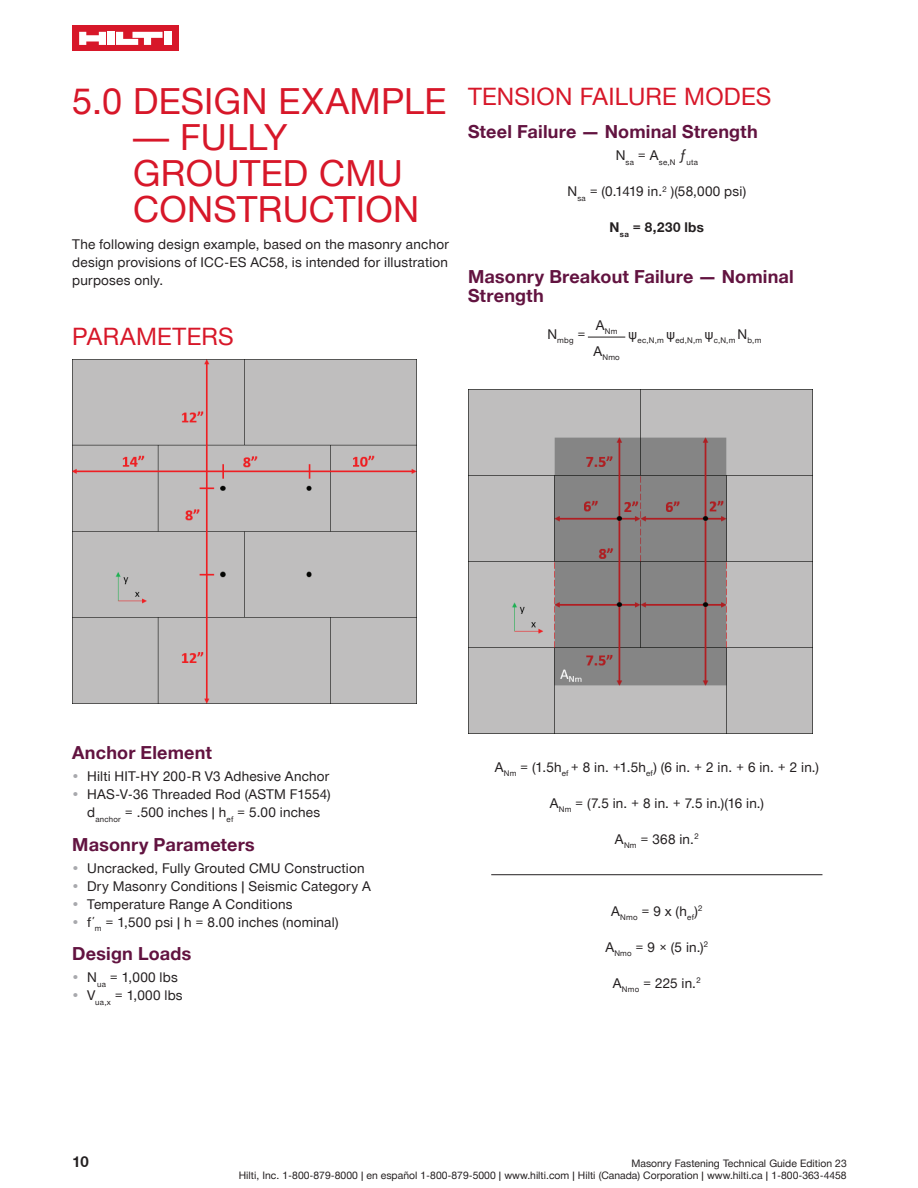
<style>
.page{position:relative;width:918px;height:1188px;background:#fff}
.page>*{position:absolute;margin:0;border:0;box-sizing:border-box;transform-origin:0 0}
.t1{font:36px/36px "Hilti";letter-spacing:.005em;color:#d71729}
.t2{font:24px "Hilti";letter-spacing:.01em;color:#d71729}
.t3{font:700 18px/18.9px "Hilti";letter-spacing:.01em;color:#621340}
.t4{font:700 15px "Hilti";color:#231f20}
.t5{font:13.5px/18px "Hilti";letter-spacing:.015em;color:#231f20;text-align:justify}
.t6{font:700 13.5px "Hilti";letter-spacing:.03em;color:#231f20}
.t7{font:10.35px/11.9px "Hilti";color:#231f20;text-align:right}
.t8{font:7.8px/16.6px "Hilti";letter-spacing:.03em;color:#231f20}
.s1{color:#a8a9ad}
</style>
<div class="page">
<div style="left:72px;top:26px;width:106px;height:25px;background:#d71729"></div>
<div style="left:107px;top:32px;width:8px;height:13px;background:#fff"></div>
<div style="left:164px;top:32px;width:7px;height:13px;background:#fff"></div>
<svg style="left:79px;top:32px;width:27px;height:13px"></svg>
<svg style="left:116px;top:32px;width:47px;height:13px"></svg>
<div style="left:72px;top:359px;width:345px;height:345px;background:#bfbebe"></div>
<hr style="left:588px;top:337px;width:37px;height:1px;background:#231f20">
<img style="left:468px;top:389px;width:345px;height:345px">
<hr style="left:491px;top:874px;width:331px;height:1px;background:#231f20">
<h1 class="t1" style="left:72px;top:83px;width:376px">5.0 DESIGN EXAMPLE</h1>
<h1 class="t1" style="left:133px;top:119px;width:287px">— FULLY<br>GROUTED CMU<br>CONSTRUCTION</h1>
<p class="t5" style="left:72px;top:235px;width:378px">The following design example, based on the masonry anchor design provisions of ICC-ES AC58, is intended for illustration purposes only.</p>
<h2 class="t2" style="left:72px;top:319px;width:163px">PARAMETERS</h2>
<h2 class="t2" style="left:468px;top:79px;width:305px">TENSION FAILURE MODES</h2>
<h3 class="t3" style="left:468px;top:122px;width:291px">Steel Failure — Nominal Strength</h3>
<p class="t8" style="left:616px;top:153px;width:84px"><sup>N</sup>sa <sup>=</sup> <sup>A</sup>se,N <sup>ƒ</sup>uta</p>
<p class="t5" style="left:567px;top:182px;width:180px">N<sub>sa</sub> = (0.1419 in.<sup>2</sup> )(58,000 psi)</p>
<p class="t6" style="left:610px;top:218px;width:96px">N<sub>sa</sub> = 8,230 lbs</p>
<h3 class="t3" style="left:468px;top:267px;width:327px">Masonry Breakout Failure — Nominal<br>Strength</h3>
<p class="t8" style="left:547px;top:332px;width:40px"><sup>N</sup>mbg <sup>=</sup></p>
<p class="t8" style="left:593px;top:332px;width:169px;text-indent:2px"><sup>A</sup>Nm <sup>ψ</sup>ec,N,m <sup>ψ</sup>ed,N,m <sup>ψ</sup>c,N,m <sup>N</sup>b,m<br><sup>A</sup>Nmo</p>
<h3 class="t3" style="left:72px;top:743px;width:141px">Anchor Element</h3>
<p class="t5" style="left:72px;top:767px;width:259px"><span class="s1">•</span> Hilti HIT-HY 200-R V3 Adhesive Anchor</p>
<p class="t5" style="left:72px;top:785px;width:260px;text-align:center"><span class="s1">•</span> HAS-V-36 Threaded Rod (ASTM F1554) d<sub>anchor</sub> = .500 inches | h<sub>ef</sub> = 5.00 inches</p>
<h3 class="t3" style="left:72px;top:834px;width:184px">Masonry Parameters</h3>
<p class="t5" style="left:72px;top:859px;width:294px"><span class="s1">•</span> Uncracked, Fully Grouted CMU Construction</p>
<p class="t5" style="left:72px;top:877px;width:300px"><span class="s1">•</span> Dry Masonry Conditions | Seismic Category A</p>
<p class="t5" style="left:72px;top:895px;width:222px"><span class="s1">•</span> Temperature Range A Conditions</p>
<p class="t5" style="left:72px;top:913px;width:268px"><span class="s1">•</span> f´<sub>m</sub> = 1,500 psi | h = 8.00 inches (nominal)</p>
<h3 class="t3" style="left:72px;top:944px;width:121px">Design Loads</h3>
<p class="t5" style="left:72px;top:968px;width:107px"><span class="s1">•</span> N<sub>ua</sub> = 1,000 lbs</p>
<p class="t5" style="left:72px;top:986px;width:112px"><span class="s1">•</span> V<sub>ua,x</sub> = 1,000 lbs</p>
<p class="t5" style="left:495px;top:758px;width:326px">A<sub>Nm</sub> = (1.5h<sub>ef</sub> + 8 in. +1.5h<sub>ef</sub>) (6 in. + 2 in. + 6 in. + 2 in.)</p>
<p class="t5" style="left:550px;top:794px;width:216px">A<sub>Nm</sub> = (7.5 in. + 8 in. + 7.5 in.)(16 in.)</p>
<p class="t5" style="left:615px;top:830px;width:85px">A<sub>Nm</sub> = 368 in.<sup>2</sup></p>
<p class="t5" style="left:611px;top:902px;width:93px">A<sub>Nmo</sub> = 9 x (h<sub>ef</sub>)<sup>2</sup></p>
<p class="t5" style="left:605px;top:938px;width:105px">A<sub>Nmo</sub> = 9 × (5 in.)<sup>2</sup></p>
<p class="t5" style="left:613px;top:974px;width:90px">A<sub>Nmo</sub> = 225 in.<sup>2</sup></p>
<p class="t4" style="left:72px;top:1151px;width:18px">10</p>
<p class="t7" style="left:239px;top:1157px;width:609px">Masonry Fastening Technical Guide Edition 23<br>Hilti, Inc. 1-800-879-8000 | en español 1-800-879-5000 | www.hilti.com | Hilti (Canada) Corporation | www.hilti.ca | 1-800-363-4458</p>
</div>
